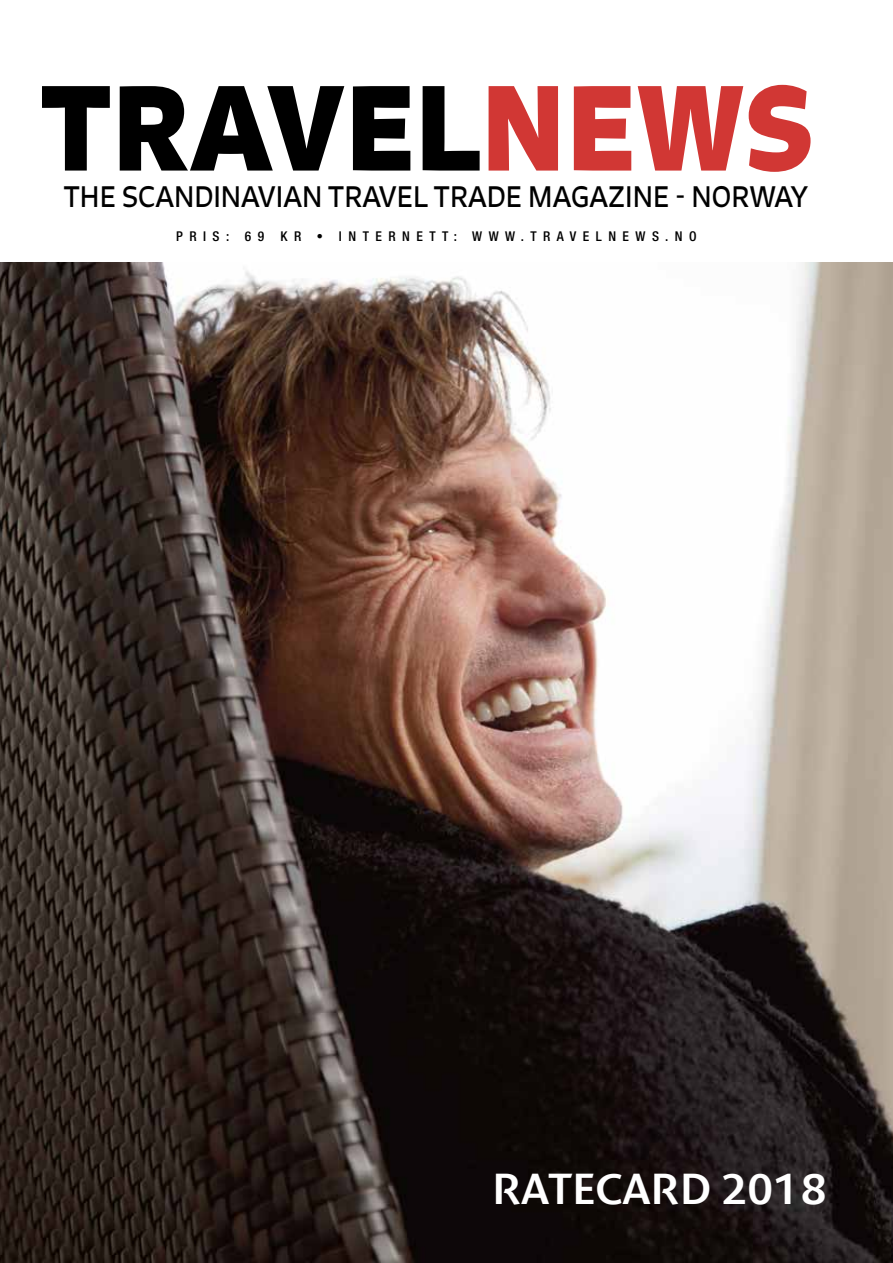
<style>
.page{position:relative;width:893px;height:1263px;background:#fff}
.page>*{position:absolute;margin:0;border:0;box-sizing:border-box;transform-origin:0 0}
.t1{font:44.1px "Denda New";color:#fff;scale:1.06 1}
.t2{font:28.5px "Signo";color:#000}
.t3{font:500 condensed 13.5px "Helvetica Neue";letter-spacing:.48em;color:#000}
.s1{font-family:"Helvetica";font-weight:700;font-stretch:normal}
</style>
<div class="page">
<img style="left:0;top:263px;width:893px;height:1000px">
<svg style="left:489px;top:85px;width:321px;height:87px"></svg>
<svg style="left:42px;top:86px;width:438px;height:85px"></svg>
<p class="t2" style="left:63px;top:178px;width:746px">THE SCANDINAVIAN TRAVEL TRADE MAGAZINE - NORWAY</p>
<p class="t3" style="left:176px;top:228px;width:522px">PRIS: 69 KR <span class="s1">•</span> INTERNETT: WWW.TRAVELNEWS.NO</p>
<h1 class="t1" style="left:492px;top:1165px;width:317px">RATECARD 2018</h1>
</div>
